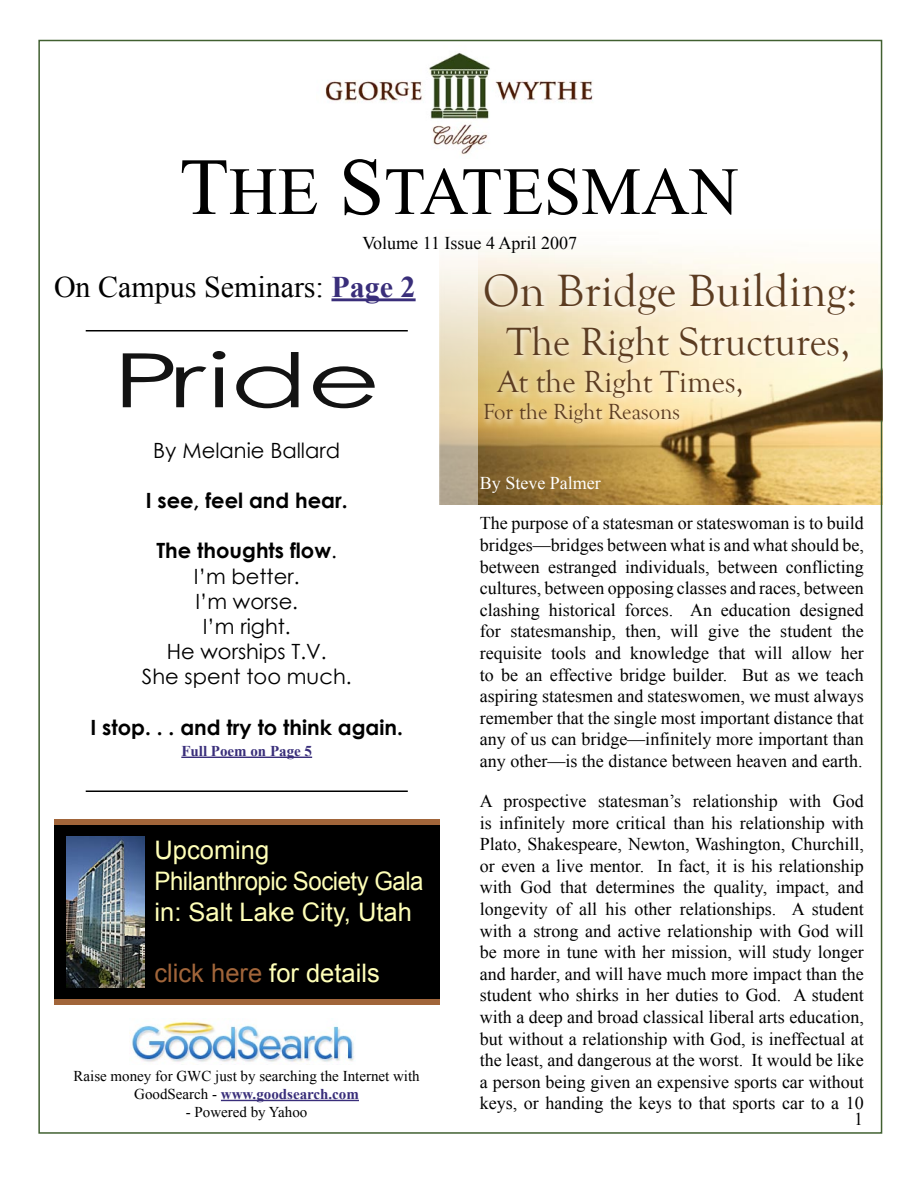
<style>
.page{position:relative;width:918px;height:1188px;background:#fff}
.page>*{position:absolute;margin:0;border:0;box-sizing:border-box;transform-origin:0 0}
.t1{font:75px "Century Gothic";color:#131313;scale:1.5 1}
.t2{font:67.5px "Times New Roman";color:#000}
.t3{font:46.5px "Goudy Old Style T";color:#5c3c21}
.t4{font:40.5px "Goudy Old Style T";color:#5c3c21}
.t5{font:31.5px "Goudy Old Style T";color:#5c3c21}
.t6{font:30px "Times New Roman";color:#000}
.t7{font:25.5px/30.6px "Arial";letter-spacing:-.02em;color:#ffffb8}
.t8{font:25.5px "Arial";color:#ffffb8}
.t9{font:22.5px "Goudy Old Style T";color:#5c3c21}
.t10{font:21px "Century Gothic";color:#000}
.t11{font:700 21px "Century Gothic";color:#000}
.t12{font:18px/21.6px "Times New Roman";color:#000;text-align:justify}
.t13{font:18px "Times New Roman";color:#fff}
.Body_Text{font:15px/18px "Times New Roman";color:#000;text-align:center}
.t14{font:700 15px "Times New Roman";color:#392e7a}
.s1{font-size:81px}
.s2{font-weight:700;color:#392e7a}
.s3{font-weight:400}
.s4{color:#a1653a}
</style>
<div class="page">
<img style="left:478px;top:230px;width:404px;height:274px">
<svg style="left:440px;top:258px;width:38px;height:247px;background:#ddd1b8"></svg>
<hr style="left:221px;top:1100px;width:138px;height:1px;background:#392e7a">
<hr style="left:331px;top:298px;width:85px;height:3px;background:#392e7a">
<img style="left:325px;top:52px;width:268px;height:103px">
<img style="left:131px;top:1021px;width:223px;height:41px">
<div style="left:54px;top:819px;width:386px;height:186px;background:#a1653a"></div>
<div style="left:54px;top:825px;width:386px;height:174px;background:#000"></div>
<img style="left:66px;top:837px;width:78px;height:151px">
<hr style="left:86px;top:330px;width:322px;height:1px;background:#000">
<hr style="left:86px;top:790px;width:322px;height:2px;background:#000">
<hr style="left:181px;top:757px;width:131px;height:1px;background:#392e7a">
<svg style="left:480px;top:269px;width:383px;height:163px;background:#eadbb7"></svg>
<h2 class="t2" style="left:179px;top:146px;width:561px"><span class="s1">T</span>HE <span class="s1">S</span>TATESMAN</h2>
<p class="t12" style="left:363px;top:231px;width:216px">Volume 11 Issue 4 April 2007</p>
<p class="t6" style="left:54px;top:266px;width:363px">On Campus Seminars: <span class="s2">Page 2</span></p>
<p class="t1" style="left:113px;top:328px;width:180px">Pride</p>
<p class="t10" style="left:153px;top:435px;width:188px">By Melanie Ballard</p>
<p class="t11" style="left:146px;top:484px;width:204px">I see, feel and hear.</p>
<p class="t11" style="left:156px;top:535px;width:182px">The thoughts flow<span class="s3">.</span></p>
<p class="t10" style="left:194px;top:561px;width:107px">I’m better.</p>
<p class="t10" style="left:195px;top:587px;width:104px">I’m worse.</p>
<p class="t10" style="left:203px;top:612px;width:90px">I’m right.</p>
<p class="t10" style="left:167px;top:637px;width:162px">He worships T.V.</p>
<p class="t10" style="left:142px;top:662px;width:211px">She spent too much.</p>
<p class="t11" style="left:91px;top:711px;width:314px">I stop. . . and try to think again.</p>
<p class="t14" style="left:181px;top:740px;width:132px">Full Poem on Page 5</p>
<p class="t7" style="left:154px;top:835px;width:271px">Upcoming<br>Philanthropic Society Gala in: Salt Lake City, Utah</p>
<p class="t8" style="left:154px;top:956px;width:227px"><span class="s4">click here</span> for details</p>
<p class="Body_Text" style="left:74px;top:1067px;width:348px">Raise money for GWC just by searching the Internet with<br>GoodSearch - <span class="s2">www.goodsearch.com</span></p>
<p class="Body_Text" style="left:186px;top:1103px;width:123px">- Powered by Yahoo</p>
<p class="t3" style="left:483px;top:265px;width:376px">On Bridge Building:</p>
<p class="t4" style="left:507px;top:319px;width:345px">The Right Structures,</p>
<p class="t5" style="left:498px;top:365px;width:247px">At the Right Times,</p>
<p class="t9" style="left:483px;top:400px;width:199px">For the Right Reasons</p>
<p class="t13" style="left:480px;top:471px;width:122px">By Steve Palmer</p>
<p class="t12" style="left:480px;top:512px;width:386px">The purpose of a statesman or stateswoman is to build bridges—bridges between what is and what should be, between estranged individuals, between conflicting cultures, between opposing classes and races, between clashing historical forces. An education designed for statesmanship, then, will give the student the requisite tools and knowledge that will allow her to be an effective bridge builder. But as we teach aspiring statesmen and stateswomen, we must always remember that the single most important distance that any of us can bridge—infinitely more important than any other—is the distance between heaven and earth.</p>
<p class="t12" style="left:480px;top:790px;width:386px">A prospective statesman’s relationship with God is infinitely more critical than his relationship with Plato, Shakespeare, Newton, Washington, Churchill, or even a live mentor. In fact, it is his relationship with God that determines the quality, impact, and longevity of all his other relationships. A student with a strong and active relationship with God will be more in tune with her mission, will study longer and harder, and will have much more impact than the student who shirks in her duties to God. A student with a deep and broad classical liberal arts education, but without a relationship with God, is ineffectual at the least, and dangerous at the worst. It would be like a person being given an expensive sports car without keys, or handing the keys to that sports car to a 10</p>
<p class="t12" style="left:854px;top:1108px;width:10px">1</p>
</div>
